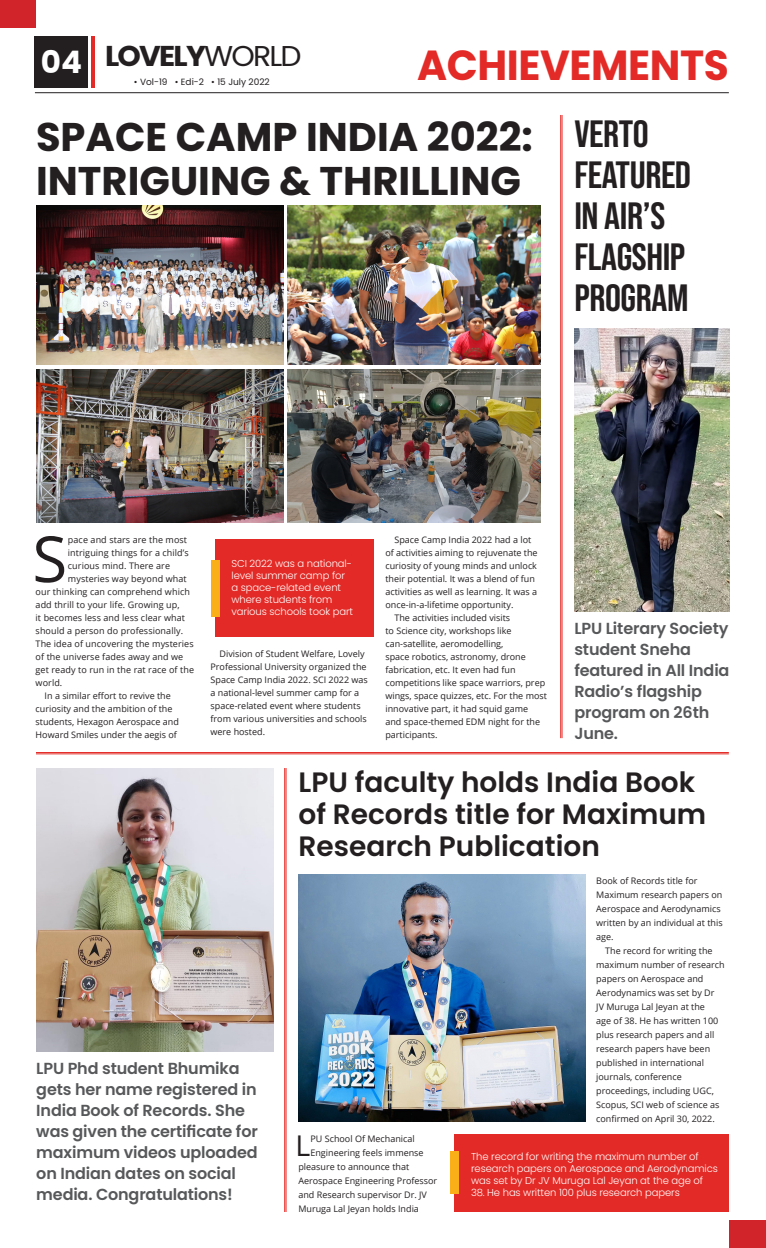
<style>
.page{position:relative;width:766px;height:1248px;background:#fff}
.page>*{position:absolute;margin:0;border:0;box-sizing:border-box;transform-origin:0 0}
.Paragraph_Style1{font:63.6px "Open Sans";color:#231f20}
.t1{font:700 42px "Poppins";letter-spacing:-.01em;color:#e32a26}
.t2{font:700 40px/44px "Poppins";color:#231f20}
.t3{font:700 38px/41px "Bebas Neue Pro";letter-spacing:-.01em;color:#231f20;scale:1.05 1}
.t4{font:700 31px "Poppins";color:#fff}
.t5{font:700 28.7px "Poppins";letter-spacing:-.06em;color:#231f20;scale:1.04 1}
.t6{font:28.6px "Open Sans";color:#231f20}
.t7{font:600 28px/32px "Poppins";color:#231f20}
.t8{font:600 16px/21px "Poppins";letter-spacing:-.01em;color:#57585a}
.t9{font:300 10px/12px "Poppins";letter-spacing:-.01em;color:#fff}
.Paragraph_Style1-2{font:9px/13px "Open Sans";color:#231f20}
.t10{font:9px "Poppins";color:#231f20}
.s1{font-weight:400}
</style>
<div class="page">
<div style="left:0;top:0;width:36px;height:27px;background:#d1232a"></div>
<div style="left:35px;top:36px;width:53px;height:51px;background:#231f20"></div>
<hr style="left:91px;top:36px;width:3px;height:51px;background:#e32a26">
<hr style="left:35px;top:92px;width:693px;height:1px;background:#231f20">
<hr style="left:561px;top:115px;width:1px;height:623px;background:#e32a26">
<hr style="left:560px;top:115px;width:1px;height:623px;background:#e32a26">
<div style="left:729px;top:1220px;width:36px;height:28px;background:#d1232a"></div>
<hr style="left:36px;top:753px;width:692px;height:1px;background:#e32a26">
<hr style="left:36px;top:752px;width:692px;height:1px;background:#e32a26">
<hr style="left:284px;top:768px;width:1px;height:444px;background:#e32a26">
<hr style="left:285px;top:768px;width:1px;height:444px;background:#e32a26">
<div style="left:454px;top:1135px;width:274px;height:77px;background:#e32a26"></div>
<div style="left:450px;top:1151px;width:9px;height:42px;background:#faaf18"></div>
<img style="left:36px;top:205px;width:247px;height:160px">
<img style="left:36px;top:369px;width:247px;height:153px">
<img style="left:287px;top:205px;width:253px;height:160px">
<img style="left:287px;top:369px;width:253px;height:153px">
<div style="left:215px;top:539px;width:158px;height:98px;background:#e32a26"></div>
<div style="left:211px;top:560px;width:9px;height:56px;background:#faaf18"></div>
<img style="left:298px;top:875px;width:287px;height:247px">
<img style="left:36px;top:768px;width:237px;height:283px">
<img style="left:574px;top:329px;width:155px;height:283px">
<p class="t4" style="left:41px;top:44px;width:43px">04</p>
<p class="t5" style="left:105px;top:40px;width:190px">LOVELY<span class="s1">WORLD</span></p>
<p class="t10" style="left:134px;top:76px;width:137px">• Vol-19 • Edi-2 • 15 July 2022</p>
<p class="t1" style="left:417px;top:41px;width:313px">ACHIEVEMENTS</p>
<p class="t2" style="left:36px;top:115px;width:498px">SPACE CAMP INDIA 2022:<br>INTRIGUING &amp; THRILLING</p>
<p class="t3" style="left:574px;top:113px;width:113px">VERTO<br>FEATURED<br>IN AIR’S<br>FLAGSHIP<br>PROGRAM</p>
<p class="Paragraph_Style1" style="left:32px;top:515px;width:36px">S</p>
<p class="Paragraph_Style1-2" style="left:68px;top:533px;width:121px">pace and stars are the most</p>
<p class="Paragraph_Style1-2" style="left:68px;top:546px;width:122px">intriguing things for a child’s</p>
<p class="Paragraph_Style1-2" style="left:68px;top:559px;width:104px">curious mind. There are</p>
<p class="Paragraph_Style1-2" style="left:68px;top:572px;width:120px">mysteries way beyond what</p>
<p class="Paragraph_Style1-2" style="left:36px;top:585px;width:156px">our thinking can comprehend which</p>
<p class="Paragraph_Style1-2" style="left:36px;top:598px;width:145px">add thrill to your life. Growing up,</p>
<p class="Paragraph_Style1-2" style="left:36px;top:611px;width:151px">it becomes less and less clear what</p>
<p class="Paragraph_Style1-2" style="left:36px;top:624px;width:149px">should a person do professionally.</p>
<p class="Paragraph_Style1-2" style="left:36px;top:637px;width:159px">The idea of uncovering the mysteries</p>
<p class="Paragraph_Style1-2" style="left:36px;top:650px;width:149px">of the universe fades away and we</p>
<p class="Paragraph_Style1-2" style="left:36px;top:663px;width:160px">get ready to run in the rat race of the</p>
<p class="Paragraph_Style1-2" style="left:36px;top:676px;width:28px">world.</p>
<p class="Paragraph_Style1-2" style="left:36px;top:689px;width:145px;text-indent:9px">In a similar effort to revive the curiosity and the ambition of the students, Hexagon Aerospace and<br>Howard Smiles under the aegis of</p>
<p class="t9" style="left:231px;top:558px;width:123px">SCI 2022 was a national&shy;level summer camp for a space-related event where students from various schools took part</p>
<p class="Paragraph_Style1-2" style="left:210px;top:647px;width:159px;text-indent:9px">Division of Student Welfare, Lovely Professional University organized the Space Camp India 2022. SCI 2022 was a national-level summer camp for a space-related event where students from various universities and schools were hosted.</p>
<p class="Paragraph_Style1-2" style="left:385px;top:533px;width:154px;text-indent:9px">Space Camp India 2022 had a lot of activities aiming to rejuvenate the curiosity of young minds and unlock their potential. It was a blend of fun activities as well as learning. It was a once-in-a-lifetime opportunity.</p>
<p class="Paragraph_Style1-2" style="left:385px;top:611px;width:163px;text-indent:9px">The activities included visits<br>to Science city, workshops like can-satellite, aeromodelling,<br>space robotics, astronomy, drone fabrication, etc. It even had fun competitions like space warriors, prep wings, space quizzes, etc. For the most innovative part, it had squid game<br>and space-themed EDM night for the participants.</p>
<p class="t8" style="left:574px;top:618px;width:156px">LPU Literary Society student Sneha featured in All India<br>Radio’s flagship program on 26th<br>June.</p>
<p class="t8" style="left:36px;top:1058px;width:223px">LPU Phd student Bhumika gets her name registered in<br>India Book of Records. She was given the certificate for maximum videos uploaded on Indian dates on social media. Congratulations!</p>
<p class="t7" style="left:298px;top:766px;width:409px">LPU faculty holds India Book of Records title for Maximum<br>Research Publication</p>
<p class="Paragraph_Style1-2" style="left:596px;top:873px;width:128px;line-height:14px">Book of Records title for<br>Maximum research papers on<br>Aerospace and Aerodynamics written by an individual at this age.</p>
<p class="Paragraph_Style1-2" style="left:596px;top:943px;width:130px;line-height:14px;text-indent:9px">The record for writing the maximum number of research papers on Aerospace and<br>Aerodynamics was set by Dr<br>JV Muruga Lal Jeyan at the<br>age of 38. He has written 100 plus research papers and all research papers have been published in international journals, conference proceedings, including UGC,<br>Scopus, SCI web of science as confirmed on April 30, 2022.</p>
<p class="t9" style="left:471px;top:1150px;width:248px">The record for writing the maximum number of research papers on Aerospace and Aerodynamics was set by Dr JV Muruga Lal Jeyan at the age of</p>
<p class="t9" style="left:471px;top:1186px;width:210px">38. He has written 100 plus research papers</p>
<p class="t6" style="left:295px;top:1126px;width:16px">L</p>
<p class="Paragraph_Style1-2" style="left:310px;top:1132px;width:106px">PU School Of Mechanical</p>
<p class="Paragraph_Style1-2" style="left:310px;top:1146px;width:115px">Engineering feels immense</p>
<p class="Paragraph_Style1-2" style="left:298px;top:1160px;width:112px">pleasure to announce that</p>
<p class="Paragraph_Style1-2" style="left:298px;top:1174px;width:140px">Aerospace Engineering Professor</p>
<p class="Paragraph_Style1-2" style="left:298px;top:1188px;width:130px">and Research supervisor Dr. JV</p>
<p class="Paragraph_Style1-2" style="left:298px;top:1202px;width:122px">Muruga Lal Jeyan holds India</p>
</div>
